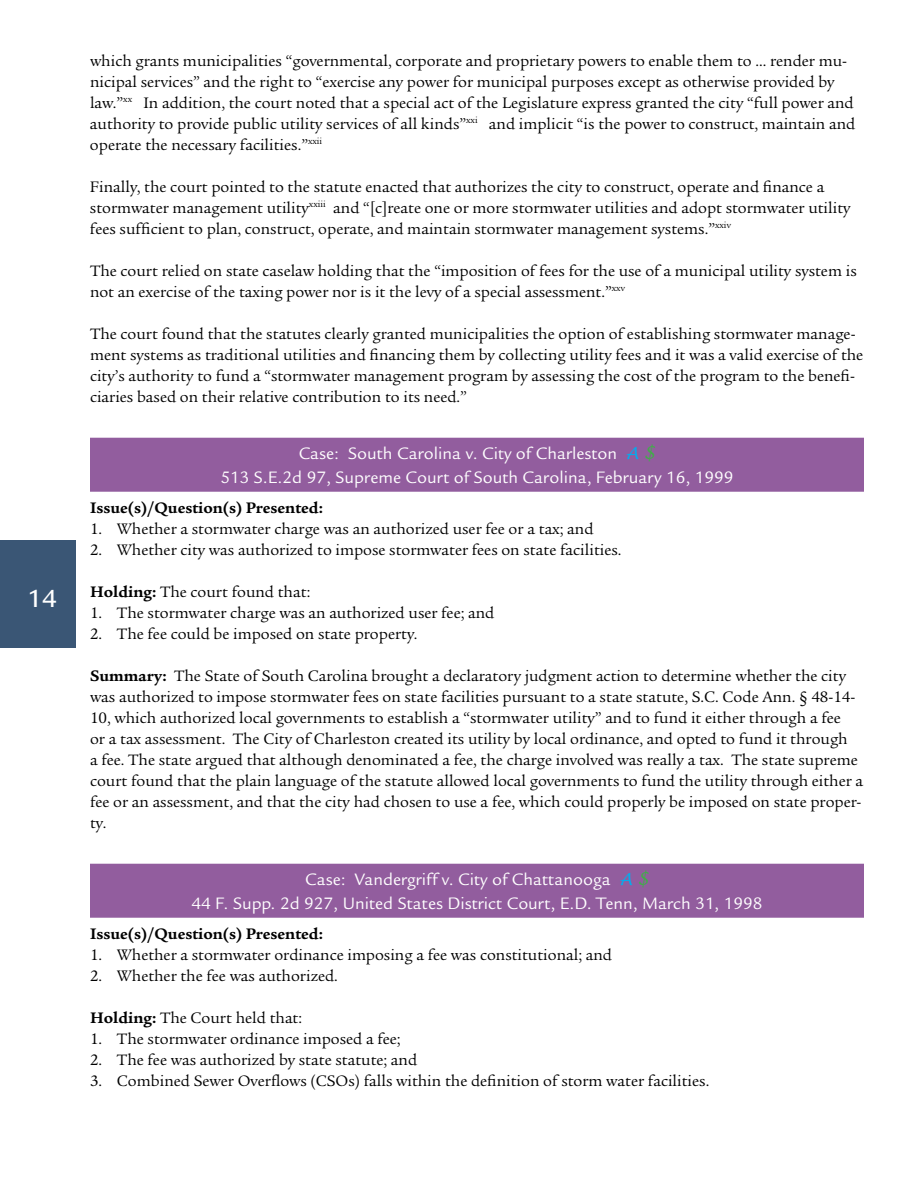
<style>
.page{position:relative;width:918px;height:1188px;background:#fff}
.page>*{position:absolute;margin:0;border:0;box-sizing:border-box;transform-origin:0 0}
.t1{font:500 27px "Legacy Sans Std";color:#fff}
.t2{font:18px/24px "Legacy Sans Std";color:#fff;text-align:center}
.t3{font:16.5px/21px "Legacy Serif Std";color:#000}
.t4{font:700 16.5px "Legacy Serif Std";color:#000}
.s1{font-family:"Lucida Handwriting";font-style:italic;font-size:16.5px;color:#00aeef}
.s2{font-family:"Lucida Handwriting";font-style:italic;color:#41ad49}
.s3{font-weight:700}
</style>
<div class="page">
<div style="left:0;top:540px;width:76px;height:108px;background:#3a5675"></div>
<div style="left:90px;top:438px;width:774px;height:30px;background:#925d9e"></div>
<div style="left:90px;top:462px;width:774px;height:30px;background:#925d9e"></div>
<div style="left:90px;top:864px;width:774px;height:30px;background:#925d9e"></div>
<div style="left:90px;top:888px;width:774px;height:30px;background:#925d9e"></div>
<h1 class="t1" style="left:28px;top:583px;width:31px">14</h1>
<p class="t3" style="left:90px;top:50px;width:767px">which grants municipalities “governmental, corporate and proprietary powers to enable them to ... render mu&shy;nicipal services” and the right to “exercise any power for municipal purposes except as otherwise provided by law.”<sup>xx</sup> In addition, the court noted that a special act of the Legislature express granted the city “full power and authority to provide public utility services of all kinds”<sup>xxi</sup> and implicit “is the power to construct, maintain and operate the necessary facilities.”<sup>xxii</sup></p>
<p class="t3" style="left:90px;top:176px;width:762px">Finally, the court pointed to the statute enacted that authorizes the city to construct, operate and finance a stormwater management utility<sup>xxiii</sup> and “[c]reate one or more stormwater utilities and adopt stormwater utility fees sufficient to plan, construct, operate, and maintain stormwater management systems.”<sup>xxiv</sup></p>
<p class="t3" style="left:90px;top:260px;width:768px">The court relied on state caselaw holding that the “imposition of fees for the use of a municipal utility system is not an exercise of the taxing power nor is it the levy of a special assessment.”<sup>xxv</sup></p>
<p class="t3" style="left:90px;top:323px;width:775px">The court found that the statutes clearly granted municipalities the option of establishing stormwater manage&shy;ment systems as traditional utilities and financing them by collecting utility fees and it was a valid exercise of the city’s authority to fund a “stormwater management program by assessing the cost of the program to the benefi&shy;ciaries based on their relative contribution to its need.”</p>
<p class="t2" style="left:220px;top:441px;width:515px">Case: South Carolina v. City of Charleston <span class="s1">A</span> <span class="s2">$<br></span>513 S.E.2d 97, Supreme Court of South Carolina, February 16, 1999</p>
<p class="t4" style="left:90px;top:498px;width:234px">Issue(s)/Question(s) Presented:</p>
<p class="t3" style="left:90px;top:518px;width:505px">1. Whether a stormwater charge was an authorized user fee or a tax; and</p>
<p class="t3" style="left:90px;top:539px;width:533px">2. Whether city was authorized to impose stormwater fees on state facilities.</p>
<p class="t3" style="left:90px;top:581px;width:222px"><span class="s3">Holding:</span> The court found that:</p>
<p class="t3" style="left:90px;top:602px;width:406px">1. The stormwater charge was an authorized user fee; and</p>
<p class="t3" style="left:90px;top:623px;width:329px">2. The fee could be imposed on state property.</p>
<p class="t3" style="left:90px;top:665px;width:775px"><span class="s3">Summary:</span> The State of South Carolina brought a declaratory judgment action to determine whether the city was authorized to impose stormwater fees on state facilities pursuant to a state statute, S.C. Code Ann. § 48-14- 10, which authorized local governments to establish a “stormwater utility” and to fund it either through a fee<br>or a tax assessment. The City of Charleston created its utility by local ordinance, and opted to fund it through<br>a fee. The state argued that although denominated a fee, the charge involved was really a tax. The state supreme court found that the plain language of the statute allowed local governments to fund the utility through either a fee or an assessment, and that the city had chosen to use a fee, which could properly be imposed on state proper&shy;ty.</p>
<p class="t2" style="left:192px;top:867px;width:572px">Case: Vandergriff v. City of Chattanooga <span class="s1">A</span> <span class="s2">$<br></span>44 F. Supp. 2d 927, United States District Court, E.D. Tenn, March 31, 1998</p>
<p class="t4" style="left:90px;top:924px;width:234px">Issue(s)/Question(s) Presented:</p>
<p class="t3" style="left:90px;top:944px;width:524px">1. Whether a stormwater ordinance imposing a fee was constitutional; and</p>
<p class="t3" style="left:90px;top:965px;width:249px">2. Whether the fee was authorized.</p>
<p class="t3" style="left:90px;top:1007px;width:214px"><span class="s3">Holding:</span> The Court held that:</p>
<p class="t3" style="left:90px;top:1028px;width:312px">1. The stormwater ordinance imposed a fee;</p>
<p class="t3" style="left:90px;top:1049px;width:329px">2. The fee was authorized by state statute; and</p>
<p class="t3" style="left:90px;top:1070px;width:621px">3. Combined Sewer Overflows (CSOs) falls within the definition of storm water facilities.</p>
</div>
